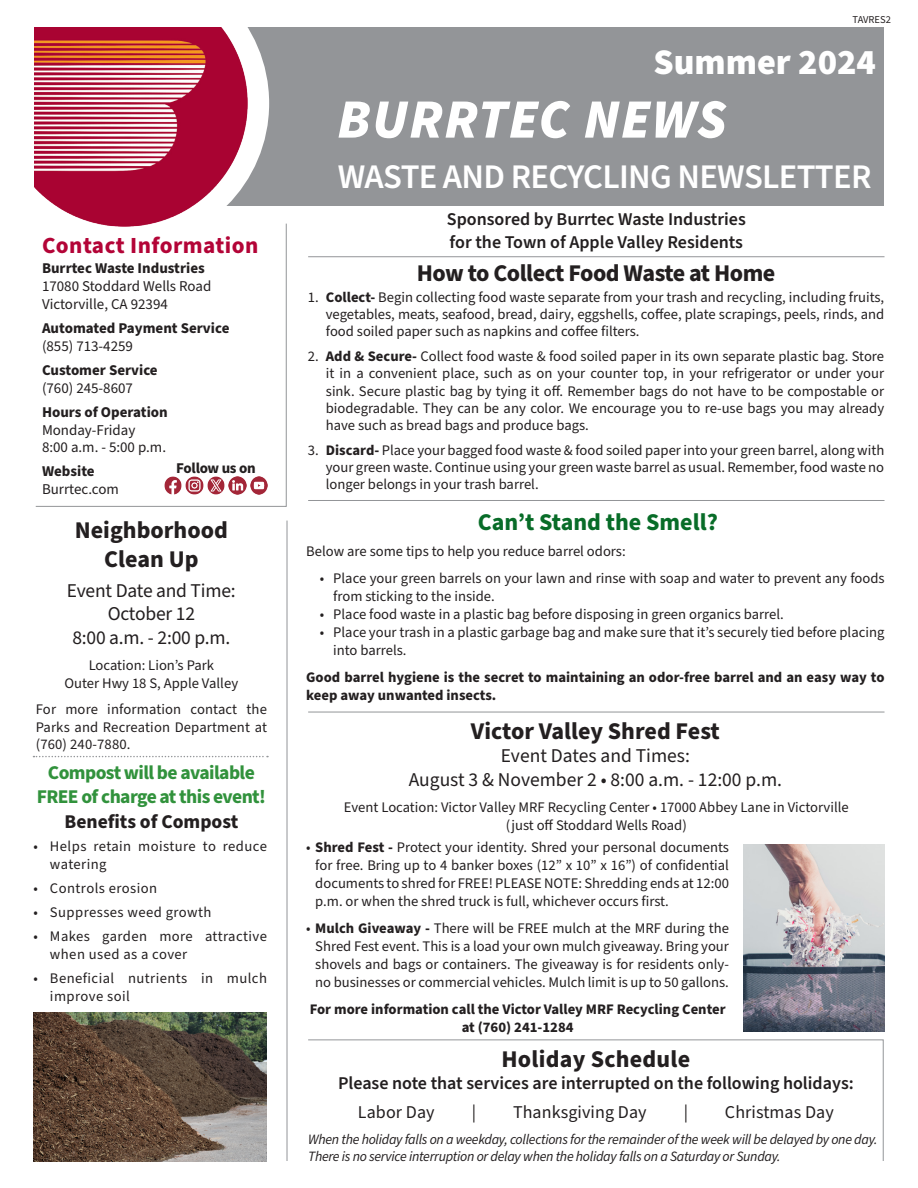
<style>
.page{position:relative;width:918px;height:1188px;background:#fff}
.page>*{position:absolute;margin:0;border:0;box-sizing:border-box;transform-origin:0 0}
.t1{font:italic 900 55.5px "Source Sans Pro";letter-spacing:.02em;color:#fff}
.t2{font:900 36px "Source Sans Pro";color:#fff}
.t3{font:600 34.5px "Source Sans Pro";letter-spacing:-.02em;color:#fff}
.t4{font:700 24px "Source Sans Pro";color:#231f20}
.t5{font:700 24px "Source Sans Pro";letter-spacing:-.02em;color:#231f20}
.t6{font:700 24px "Source Sans Pro";color:#086c28}
.t7{font:700 23.1px "Source Sans Pro";letter-spacing:.02em;color:#b30437}
.t8{font:19.5px "Source Sans Pro";letter-spacing:-.01em;color:#231f20}
.t9{font:700 19.5px/23.4px "Source Sans Pro";letter-spacing:-.03em;color:#31923c;text-align:center}
.t10{font:700 19.5px "Source Sans Pro";color:#231f20}
.t11{font:600 18px "Source Sans Pro";color:#231f20}
.t12{font:18px "Source Sans Pro";letter-spacing:.005em;color:#231f20}
.t13{font:15px "Source Sans Pro";color:#231f20}
.t14{font:700 15px "Source Sans Pro";color:#231f20}
.t15{font:700 15px "Source Sans Pro";letter-spacing:-.02em;color:#231f20}
.t16{font:14.7px/17.2px "Source Sans Pro";color:#231f20;text-align:justify}
.t17{font:700 14.7px/18px "Source Sans Pro";color:#231f20;text-align:center}
.t18{font:14.7px/18px "Source Sans Pro";letter-spacing:.03em;color:#231f20}
.t19{font:italic 14.25px/17.1px "Source Sans Pro";letter-spacing:-.02em;color:#231f20}
.t20{font:10.5px "Source Sans Pro";color:#231f20}
.s1{font-weight:700}
</style>
<div class="page">
<div style="left:0;top:0;width:918px;height:205px;background:#939598"></div>
<svg style="left:254px;top:39px;width:15px;height:167px;fill:#fcfcfc"></svg>
<img style="left:33px;top:27px;width:221px;height:196px">
<div style="left:885px;top:0;width:33px;height:233px;background:#fff"></div>
<div style="left:0;top:0;width:33px;height:251px;background:#fff"></div>
<div style="left:0;top:0;width:918px;height:27px;background:#fff"></div>
<hr style="left:308px;top:256px;width:577px;height:1px;background:#939598">
<hr style="left:308px;top:500px;width:577px;height:1px;background:#939598">
<svg style="left:33px;top:756px;width:235px;height:1px"></svg>
<hr style="left:308px;top:712px;width:577px;height:1px;background:#939598">
<hr style="left:287px;top:521px;width:1px;height:640px;background:#939598">
<svg style="left:35px;top:223px;width:252px;height:284px"></svg>
<svg style="left:308px;top:1039px;width:576px;height:122px"></svg>
<img style="left:743px;top:844px;width:142px;height:188px">
<img style="left:33px;top:1012px;width:234px;height:150px">
<img style="left:164px;top:477px;width:18px;height:17px">
<img style="left:186px;top:477px;width:17px;height:17px">
<img style="left:207px;top:477px;width:18px;height:17px">
<img style="left:229px;top:477px;width:17px;height:17px">
<img style="left:250px;top:477px;width:18px;height:17px">
<p class="t7" style="left:42px;top:230px;width:218px">Contact Information</p>
<p class="t14" style="left:42px;top:258px;width:164px">Burrtec Waste Industries</p>
<p class="t13" style="left:42px;top:276px;width:171px">17080 Stoddard Wells Road</p>
<p class="t13" style="left:42px;top:294px;width:127px">Victorville, CA 92394</p>
<p class="t14" style="left:42px;top:318px;width:189px">Automated Payment Service</p>
<p class="t13" style="left:42px;top:336px;width:93px">(855) 713-4259</p>
<p class="t14" style="left:42px;top:360px;width:117px">Customer Service</p>
<p class="t13" style="left:42px;top:378px;width:93px">(760) 245-8607</p>
<p class="t14" style="left:42px;top:401px;width:127px">Hours of Operation</p>
<p class="t13" style="left:42px;top:420px;width:95px">Monday-Friday</p>
<p class="t13" style="left:42px;top:437px;width:126px">8:00 a.m. - 5:00 p.m.</p>
<p class="t14" style="left:42px;top:461px;width:54px">Website</p>
<p class="t13" style="left:42px;top:479px;width:78px">Burrtec.com</p>
<p class="t15" style="left:176px;top:457px;width:81px">Follow us on</p>
<p class="t4" style="left:75px;top:514px;width:155px">Neighborhood</p>
<p class="t4" style="left:104px;top:543px;width:96px">Clean Up</p>
<p class="t8" style="left:67px;top:577px;width:170px">Event Date and Time:</p>
<p class="t8" style="left:108px;top:601px;width:89px">October 12</p>
<p class="t8" style="left:72px;top:624px;width:159px">8:00 a.m. - 2:00 p.m.</p>
<p class="t16" style="left:89px;top:657px;width:127px">Location: Lion’s Park</p>
<p class="t16" style="left:65px;top:675px;width:175px">Outer Hwy 18 S, Apple Valley</p>
<p class="t16" style="left:36px;top:701px;width:233px">For more information contact the Parks and Recreation Department at (760) 240-7880.</p>
<p class="t9" style="left:37px;top:762px;width:231px">Compost will be available<br>FREE of charge at this event!</p>
<p class="t10" style="left:65px;top:808px;width:175px">Benefits of Compost</p>
<p class="t18" style="left:50px;top:838px;width:219px;text-indent:-16px">• Helps retain moisture to reduce watering</p>
<p class="t18" style="left:33px;top:880px;width:125px">• Controls erosion</p>
<p class="t18" style="left:33px;top:904px;width:180px">• Suppresses weed growth</p>
<p class="t18" style="left:50px;top:928px;width:219px;text-indent:-16px">• Makes garden more attractive when used as a cover</p>
<p class="t18" style="left:50px;top:970px;width:219px;text-indent:-16px">• Beneficial nutrients in mulch improve soil</p>
<p class="t20" style="left:852px;top:13px;width:40px">TAVRES2</p>
<p class="t2" style="left:653px;top:37px;width:224px">Summer 2024</p>
<p class="t1" style="left:337px;top:81px;width:391px">BURRTEC NEWS</p>
<p class="t3" style="left:338px;top:153px;width:535px">WASTE AND RECYCLING NEWSLETTER</p>
<p class="t11" style="left:447px;top:207px;width:301px">Sponsored by Burrtec Waste Industries</p>
<p class="t11" style="left:450px;top:230px;width:295px">for the Town of Apple Valley Residents</p>
<p class="t5" style="left:417px;top:257px;width:360px">How to Collect Food Waste at Home</p>
<p class="t16" style="left:326px;top:289px;width:560px;text-indent:-18px">1. <span class="s1">Collect-</span> Begin collecting food waste separate from your trash and recycling, including fruits, vegetables, meats, seafood, bread, dairy, eggshells, coffee, plate scrapings, peels, rinds, and food soiled paper such as napkins and coffee filters.</p>
<p class="t16" style="left:326px;top:348px;width:560px;text-indent:-18px">2. <span class="s1">Add &amp; Secure-</span> Collect food waste &amp; food soiled paper in its own separate plastic bag. Store it in a convenient place, such as on your counter top, in your refrigerator or under your sink. Secure plastic bag by tying it off. Remember bags do not have to be compostable or biodegradable. They can be any color. We encourage you to re-use bags you may already have such as bread bags and produce bags.</p>
<p class="t16" style="left:326px;top:442px;width:560px;text-indent:-18px">3. <span class="s1">Discard-</span> Place your bagged food waste &amp; food soiled paper into your green barrel, along with your green waste. Continue using your green waste barrel as usual. Remember, food waste no longer belongs in your trash barrel.</p>
<p class="t6" style="left:478px;top:506px;width:242px">Can’t Stand the Smell?</p>
<p class="t16" style="left:306px;top:543px;width:321px">Below are some tips to help you reduce barrel odors:</p>
<p class="t16" style="left:333px;top:570px;width:553px;line-height:18px;text-indent:-14px">• Place your green barrels on your lawn and rinse with soap and water to prevent any foods from sticking to the inside.</p>
<p class="t16" style="left:320px;top:606px;width:466px">• Place food waste in a plastic bag before disposing in green organics barrel.</p>
<p class="t16" style="left:333px;top:624px;width:553px;line-height:18px;text-indent:-14px">• Place your trash in a plastic garbage bag and make sure that it’s securely tied before placing into barrels.</p>
<p class="t17" style="left:306px;top:669px;width:580px;text-align:left">Good barrel hygiene is the secret to maintaining an odor-free barrel and an easy way to keep away unwanted insects.</p>
<p class="t4" style="left:471px;top:715px;width:250px">Victor Valley Shred Fest</p>
<p class="t8" style="left:501px;top:743px;width:190px">Event Dates and Times:</p>
<p class="t8" style="left:409px;top:766px;width:375px">August 3 &amp; November 2 • 8:00 a.m. - 12:00 p.m.</p>
<p class="t16" style="left:344px;top:799px;width:506px">Event Location: Victor Valley MRF Recycling Center • 17000 Abbey Lane in Victorville</p>
<p class="t16" style="left:506px;top:817px;width:183px">(just off Stoddard Wells Road)</p>
<p class="t16" style="left:315px;top:839px;width:415px;line-height:18px;text-indent:-9px">• <span class="s1">Shred Fest -</span> Protect your identity. Shred your personal documents for free. Bring up to 4 banker boxes (12” x 10” x 16”) of confidential documents to shred for FREE! PLEASE NOTE: Shredding ends at 12:00 p.m. or when the shred truck is full, whichever occurs first.</p>
<p class="t16" style="left:315px;top:920px;width:415px;line-height:18px;text-indent:-9px">• <span class="s1">Mulch Giveaway -</span> There will be FREE mulch at the MRF during the Shred Fest event. This is a load your own mulch giveaway. Bring your shovels and bags or containers. The giveaway is for residents only&shy;no businesses or commercial vehicles. Mulch limit is up to 50 gallons.</p>
<p class="t17" style="left:310px;top:1000px;width:417px">For more information call the Victor Valley MRF Recycling Center at (760) 241-1284</p>
<p class="t4" style="left:502px;top:1043px;width:190px">Holiday Schedule</p>
<p class="t11" style="left:338px;top:1071px;width:517px">Please note that services are interrupted on the following holidays:</p>
<p class="t12" style="left:358px;top:1100px;width:78px">Labor Day</p>
<p class="t12" style="left:472px;top:1100px;width:6px">|</p>
<p class="t12" style="left:513px;top:1100px;width:135px">Thanksgiving Day</p>
<p class="t12" style="left:684px;top:1100px;width:6px">|</p>
<p class="t12" style="left:725px;top:1100px;width:110px">Christmas Day</p>
<p class="t19" style="left:308px;top:1131px;width:571px">When the holiday falls on a weekday, collections for the remainder of the week will be delayed by one day.<br>There is no service interruption or delay when the holiday falls on a Saturday or Sunday.</p>
</div>
